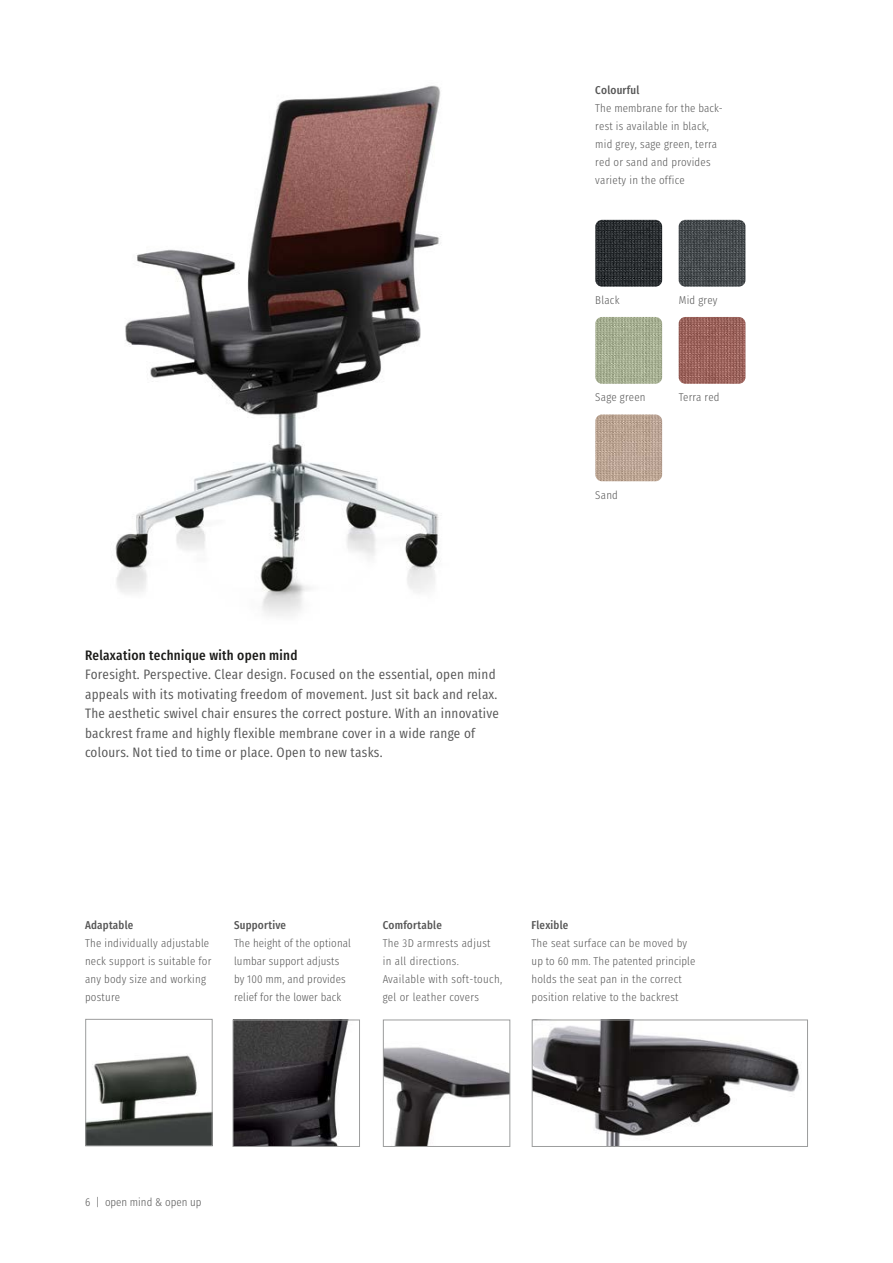
<style>
.page{position:relative;width:893px;height:1263px;background:#fff}
.page>*{position:absolute;margin:0;border:0;box-sizing:border-box;transform-origin:0 0}
.t1{font:13.5px/19.5px "Sedus Text Condensed";letter-spacing:.02em;color:#565656}
.t2{font:700 13.5px "Sedus Text Condensed";letter-spacing:.02em;color:#1a1a18}
.t3{font:300 11.25px/18px "Sedus Text Condensed";letter-spacing:.02em;color:#565656}
.t4{font:700 11.25px "Sedus Text Condensed";letter-spacing:.02em;color:#565656}
.t5{font:300 11.25px "Sedus Text Condensed";color:#565656}
</style>
<div class="page">
<img style="left:534px;top:1022px;width:266px;height:123px">
<div style="left:532px;top:1020px;width:276px;height:127px;border:1px solid #9c9d9d"></div>
<img style="left:87px;top:1055px;width:123px;height:89px">
<div style="left:85px;top:1019px;width:127px;height:127px;border:1px solid #9c9d9d"></div>
<img style="left:235px;top:1022px;width:113px;height:123px">
<div style="left:233px;top:1020px;width:127px;height:127px;border:1px solid #9c9d9d"></div>
<img style="left:115px;top:85px;width:326px;height:531px">
<img style="left:595px;top:317px;width:67px;height:67px">
<img style="left:595px;top:414px;width:67px;height:67px">
<img style="left:679px;top:317px;width:66px;height:67px">
<img style="left:679px;top:220px;width:66px;height:67px">
<img style="left:595px;top:220px;width:67px;height:67px">
<img style="left:385px;top:1047px;width:123px;height:98px">
<div style="left:383px;top:1020px;width:127px;height:127px;border:1px solid #9c9d9d"></div>
<p class="t2" style="left:85px;top:643px;width:214px">Relaxation technique with open mind</p>
<p class="t1" style="left:85px;top:663px;width:415px">Foresight. Perspective. Clear design. Focused on the essential, open mind appeals with its motivating freedom of movement. Just sit back and relax.<br>The aesthetic swivel chair ensures the correct posture. With an innovative backrest frame and highly flexible membrane cover in a wide range of colours. Not tied to time or place. Open to new tasks.</p>
<p class="t4" style="left:595px;top:80px;width:46px">Colourful</p>
<p class="t3" style="left:595px;top:98px;width:129px">The membrane for the back&shy;rest is available in black, mid grey, sage green, terra red or sand and provides variety in the office</p>
<p class="t3" style="left:595px;top:290px;width:26px">Black</p>
<p class="t3" style="left:679px;top:290px;width:40px">Mid grey</p>
<p class="t3" style="left:595px;top:387px;width:52px">Sage green</p>
<p class="t3" style="left:679px;top:387px;width:42px">Terra red</p>
<p class="t3" style="left:595px;top:484px;width:24px">Sand</p>
<p class="t4" style="left:85px;top:915px;width:50px">Adaptable</p>
<p class="t3" style="left:85px;top:933px;width:128px">The individually adjustable neck support is suitable for any body size and working posture</p>
<p class="t4" style="left:234px;top:915px;width:54px">Supportive</p>
<p class="t3" style="left:234px;top:933px;width:118px">The height of the optional lumbar support adjusts by 100 mm, and provides relief for the lower back</p>
<p class="t4" style="left:383px;top:915px;width:61px">Comfortable</p>
<p class="t3" style="left:383px;top:933px;width:121px">The 3D armrests adjust<br>in all directions.<br>Available with soft-touch, gel or leather covers</p>
<p class="t4" style="left:531px;top:915px;width:38px">Flexible</p>
<p class="t3" style="left:531px;top:933px;width:165px">The seat surface can be moved by up to 60 mm. The patented principle holds the seat pan in the correct position relative to the backrest</p>
<p class="t5" style="left:85px;top:1192px;width:118px">6 | open mind &amp; open up</p>
</div>
